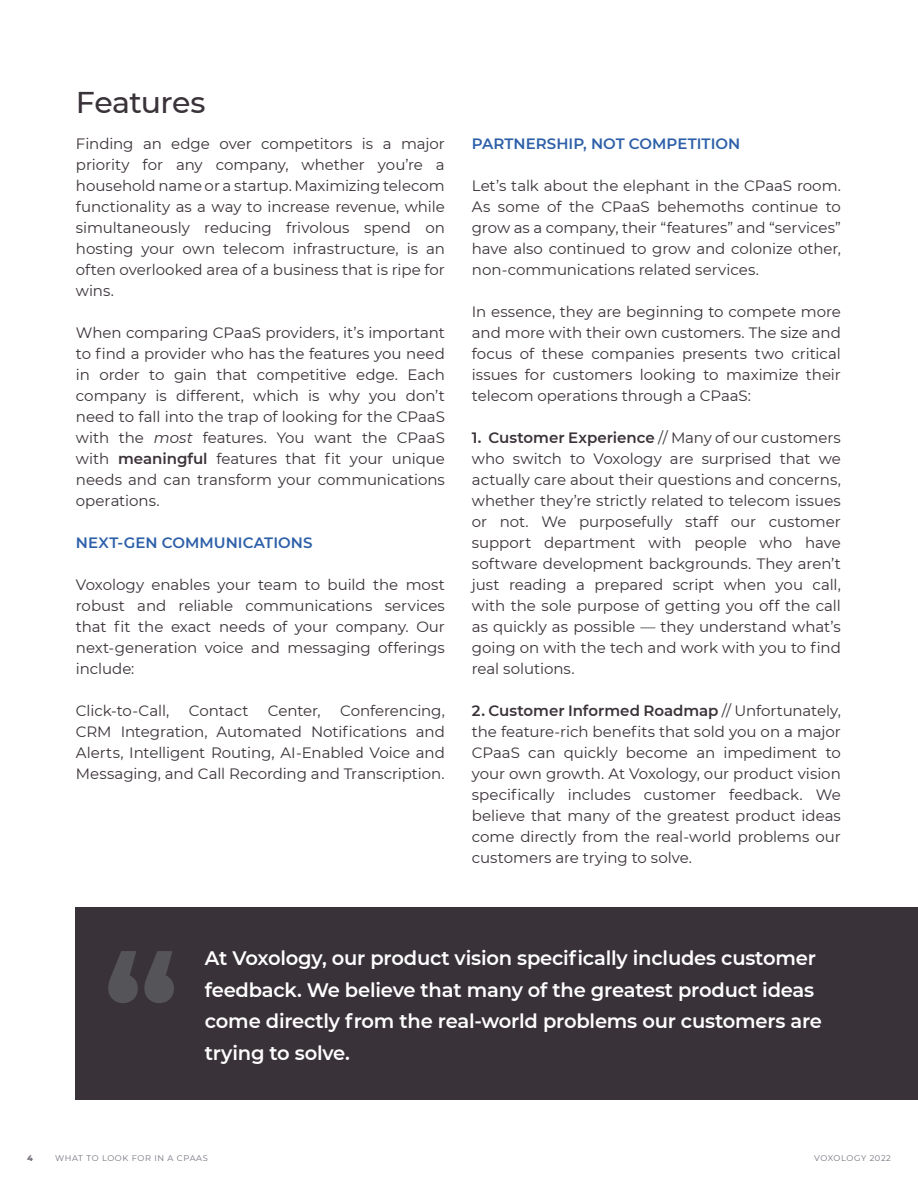
<style>
.page{position:relative;width:918px;height:1188px;background:#fff}
.page>*{position:absolute;margin:0;border:0;box-sizing:border-box;transform-origin:0 0}
.t1{font:500 30px "Montserrat";letter-spacing:-.02em;color:#3a3239}
.t2{font:600 19.5px/31.5px "Montserrat";letter-spacing:-.01em;color:#fff}
.t3{font:15px/21px "Montserrat";letter-spacing:-.005em;color:#3a3239;text-align:justify}
.t4{font:600 15px "Montserrat";letter-spacing:.005em;color:#2d60a9}
.t5{font:8.25px "Montserrat";letter-spacing:.075em;color:#76707d}
.t6{font:800 8.25px "Montserrat";color:#76707d}
.s1{font-style:italic}
.s2{font-weight:600}
</style>
<div class="page">
<div style="left:76px;top:907px;width:842px;height:192px;background:#3a3239"></div>
<svg style="left:108px;top:951px;width:66px;height:52px"></svg>
<h1 class="t1" style="left:76px;top:81px;width:131px">Features</h1>
<p class="t3" style="left:76px;top:133px;width:371px">Finding an edge over competitors is a major priority for any company, whether you’re a household name or a startup. Maximizing telecom functionality as a way to increase revenue, while simultaneously reducing frivolous spend on hosting your own telecom infrastructure, is an often overlooked area of a business that is ripe for wins.</p>
<p class="t3" style="left:76px;top:322px;width:371px">When comparing CPaaS providers, it’s important to find a provider who has the features you need in order to gain that competitive edge. Each company is different, which is why you don’t need to fall into the trap of looking for the CPaaS with the <span class="s1">most</span> features. You want the CPaaS with <span class="s2">meaningful</span> features that fit your unique needs and can transform your communications operations.</p>
<p class="t4" style="left:76px;top:532px;width:238px">NEXT-GEN COMMUNICATIONS</p>
<p class="t3" style="left:76px;top:574px;width:371px">Voxology enables your team to build the most robust and reliable communications services that fit the exact needs of your company. Our next-generation voice and messaging offerings include:</p>
<p class="t3" style="left:76px;top:700px;width:95px">Click-to-Call,</p>
<p class="t3" style="left:189px;top:700px;width:61px">Contact</p>
<p class="t3" style="left:268px;top:700px;width:54px">Center,</p>
<p class="t3" style="left:76px;top:700px;width:371px;text-indent:264px">Conferencing, CRM Integration, Automated Notifications and Alerts, Intelligent Routing, AI-Enabled Voice and Messaging, and Call Recording and Transcription.</p>
<p class="t4" style="left:472px;top:133px;width:270px">PARTNERSHIP, NOT COMPETITION</p>
<p class="t3" style="left:472px;top:175px;width:371px">Let’s talk about the elephant in the CPaaS room.<br>As some of the CPaaS behemoths continue to grow as a company, their “features” and “services” have also continued to grow and colonize other, non-communications related services.</p>
<p class="t3" style="left:472px;top:301px;width:371px">In essence, they are beginning to compete more and more with their own customers. The size and focus of these companies presents two critical issues for customers looking to maximize their telecom operations through a CPaaS:</p>
<p class="t3" style="left:472px;top:427px;width:371px"><span class="s2">1. Customer Experience</span> // Many of our customers who switch to Voxology are surprised that we actually care about their questions and concerns, whether they’re strictly related to telecom issues or not. We purposefully staff our customer support department with people who have software development backgrounds. They aren’t just reading a prepared script when you call, with the sole purpose of getting you off the call as quickly as possible — they understand what’s going on with the tech and work with you to find real solutions.</p>
<p class="t3" style="left:472px;top:700px;width:371px"><span class="s2">2. Customer Informed Roadmap</span> // Unfortunately, the feature-rich benefits that sold you on a major CPaaS can quickly become an impediment to your own growth. At Voxology, our product vision specifically includes customer feedback. We believe that many of the greatest product ideas come directly from the real-world problems our customers are trying to solve.</p>
<h2 class="t2" style="left:205px;top:942px;width:619px">At Voxology, our product vision specifically includes customer feedback. We believe that many of the greatest product ideas come directly from the real-world problems our customers are trying to solve.</h2>
<p class="t6" style="left:27px;top:1152px;width:7px">4</p>
<p class="t5" style="left:55px;top:1152px;width:154px">WHAT TO LOOK FOR IN A CPAAS</p>
<p class="t5" style="left:814px;top:1152px;width:78px">VOXOLOGY 2022</p>
</div>
